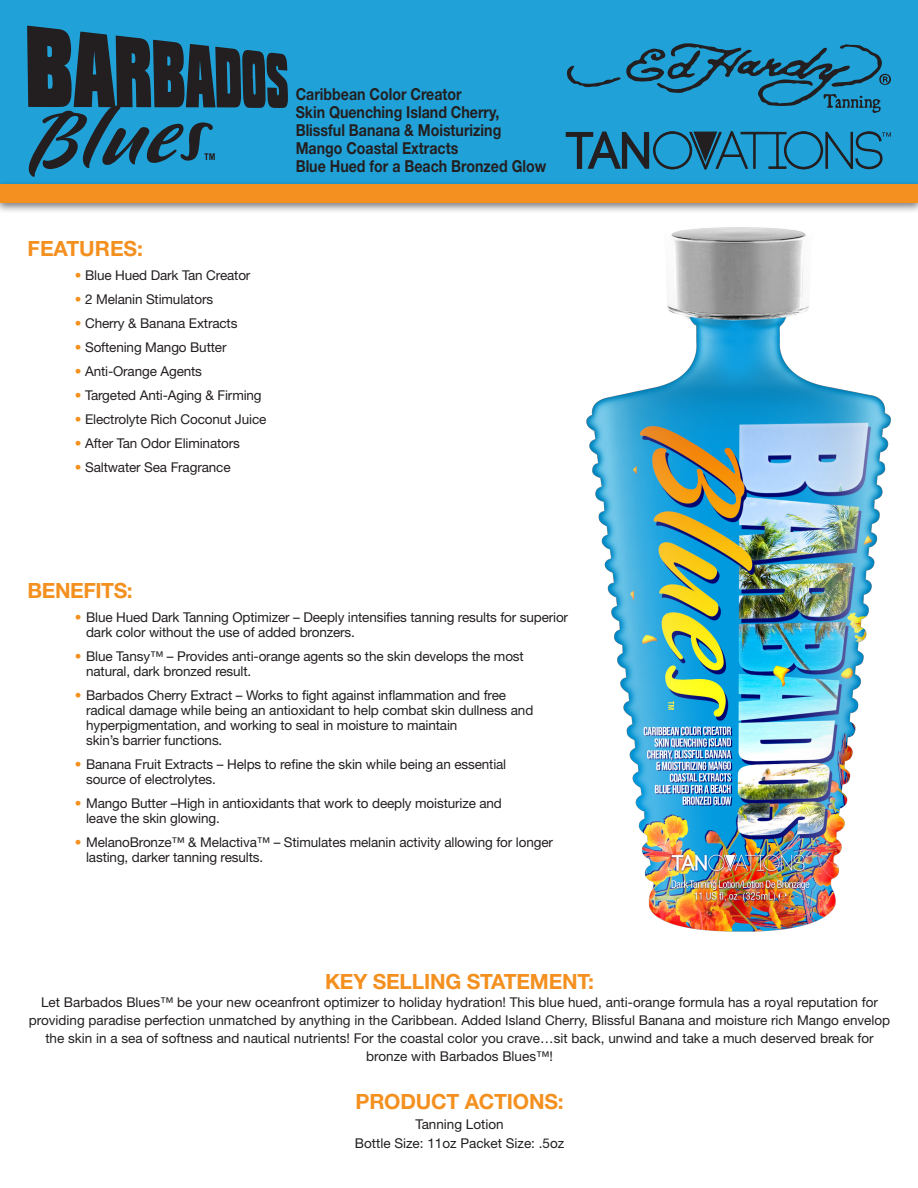
<style>
.page{position:relative;width:918px;height:1188px;background:#fff}
.page>*{position:absolute;margin:0;border:0;box-sizing:border-box;transform-origin:0 0}
.t1{font:700 21px "Helvetica Neue LT Std";letter-spacing:-.01em;color:#f4901f}
.t2{font:700 16.5px/18px "Helvetica Neue LT Std";color:#231f20;scale:.86 1}
.t3{font:13.5px/15px "Helvetica Neue LT Std";letter-spacing:-.01em;color:#231f20}
.s1{color:#f4901f}
</style>
<div class="page">
<div style="left:0;top:0;width:918px;height:184px;background:#20a2d9"></div>
<div style="left:0;top:179px;width:918px;height:35px;background:#231f20;opacity:.62"></div>
<div style="left:0;top:184px;width:918px;height:18px;background:#f4901f"></div>
<img style="left:586px;top:227px;width:304px;height:705px">
<svg style="left:567px;top:43px;width:324px;height:70px"></svg>
<svg style="left:566px;top:131px;width:325px;height:39px"></svg>
<svg style="left:27px;top:26px;width:261px;height:151px"></svg>
<p class="t1" style="left:28px;top:235px;width:117px">FEATURES:</p>
<p class="t3" style="left:75px;top:267px;width:177px"><span class="s1">•</span> Blue Hued Dark Tan Creator</p>
<p class="t3" style="left:75px;top:291px;width:140px"><span class="s1">•</span> 2 Melanin Stimulators</p>
<p class="t3" style="left:75px;top:315px;width:164px"><span class="s1">•</span> Cherry &amp; Banana Extracts</p>
<p class="t3" style="left:75px;top:339px;width:153px"><span class="s1">•</span> Softening Mango Butter</p>
<p class="t3" style="left:75px;top:363px;width:129px"><span class="s1">•</span> Anti-Orange Agents</p>
<p class="t3" style="left:75px;top:387px;width:188px"><span class="s1">•</span> Targeted Anti-Aging &amp; Firming</p>
<p class="t3" style="left:75px;top:411px;width:193px"><span class="s1">•</span> Electrolyte Rich Coconut Juice</p>
<p class="t3" style="left:75px;top:435px;width:167px"><span class="s1">•</span> After Tan Odor Eliminators</p>
<p class="t3" style="left:75px;top:459px;width:157px"><span class="s1">•</span> Saltwater Sea Fragrance</p>
<p class="t2" style="left:296px;top:84px;width:293px">Caribbean Color Creator<br>Skin Quenching Island Cherry,<br>Blissful Banana &amp; Moisturizing<br>Mango Coastal Extracts<br>Blue Hued for a Beach Bronzed Glow</p>
<p class="t1" style="left:28px;top:577px;width:107px">BENEFITS:</p>
<p class="t3" style="left:86px;top:609px;width:484px;text-indent:-11px"><span class="s1">•</span> Blue Hued Dark Tanning Optimizer – Deeply intensifies tanning results for superior dark color without the use of added bronzers.</p>
<p class="t3" style="left:86px;top:648px;width:439px;text-indent:-11px"><span class="s1">•</span> Blue Tansy™ – Provides anti-orange agents so the skin develops the most natural, dark bronzed result.</p>
<p class="t3" style="left:86px;top:687px;width:449px;text-indent:-11px"><span class="s1">•</span> Barbados Cherry Extract – Works to fight against inflammation and free radical damage while being an antioxidant to help combat skin dullness and hyperpigmentation, and working to seal in moisture to maintain<br>skin’s barrier functions.</p>
<p class="t3" style="left:86px;top:756px;width:422px;text-indent:-11px"><span class="s1">•</span> Banana Fruit Extracts – Helps to refine the skin while being an essential source of electrolytes.</p>
<p class="t3" style="left:86px;top:795px;width:417px;text-indent:-11px"><span class="s1">•</span> Mango Butter –High in antioxidants that work to deeply moisturize and leave the skin glowing.</p>
<p class="t3" style="left:86px;top:834px;width:468px;text-indent:-11px"><span class="s1">•</span> MelanoBronze™ &amp; Melactiva™ – Stimulates melanin activity allowing for longer lasting, darker tanning results.</p>
<p class="t1" style="left:325px;top:969px;width:271px">KEY SELLING STATEMENT:</p>
<p class="t3" style="left:29px;top:993px;width:863px;line-height:18px;text-align:center">Let Barbados Blues™ be your new oceanfront optimizer to holiday hydration! This blue hued, anti-orange formula has a royal reputation for providing paradise perfection unmatched by anything in the Caribbean. Added Island Cherry, Blissful Banana and moisture rich Mango envelop the skin in a sea of softness and nautical nutrients! For the coastal color you crave…sit back, unwind and take a much deserved break for bronze with Barbados Blues™!</p>
<p class="t1" style="left:356px;top:1089px;width:210px">PRODUCT ACTIONS:</p>
<p class="t3" style="left:355px;top:1114px;width:211px;line-height:19.5px;text-align:center">Tanning Lotion<br>Bottle Size: 11oz Packet Size: .5oz</p>
</div>
